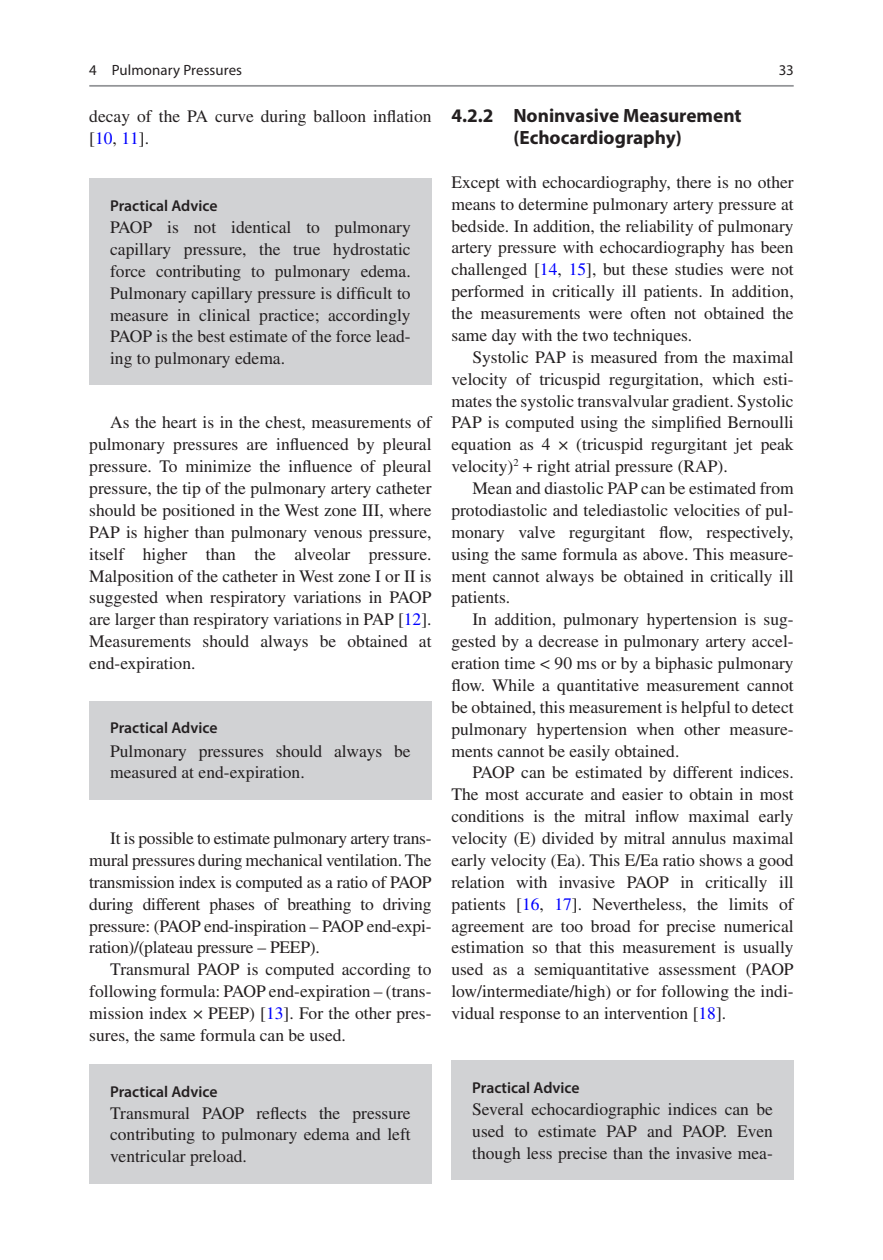
<style>
.page{position:relative;width:883px;height:1260px;background:#fff}
.page>*{position:absolute;margin:0;border:0;box-sizing:border-box;transform-origin:0 0}
.t1{font:700 19.25px/21.9px "Myriad Pro";color:#231f20;text-align:center}
.t2{font:17.5px/21.9px "Times LT Std";color:#231f20;text-align:justify}
.t3{font:600 15.75px "Myriad Pro";color:#231f20}
.t4{font:14.88px "Myriad Pro Regular 3";letter-spacing:.005em;color:#231f20}
.t5{font:14.88px "Myriad Pro";color:#231f20}
.s1{color:#00f}
</style>
<div class="page">
<div style="left:89px;top:178px;width:343px;height:207px;background:#d1d2d4"></div>
<div style="left:89px;top:701px;width:343px;height:98px;background:#d1d2d4"></div>
<div style="left:89px;top:1064px;width:343px;height:119px;background:#d1d2d4"></div>
<div style="left:451px;top:1060px;width:343px;height:120px;background:#d1d2d4"></div>
<hr style="left:89px;top:85px;width:705px;height:2px;background:#939598">
<p class="t4" style="left:89px;top:61px;width:154px">4 Pulmonary Pressures</p>
<p class="t2" style="left:89px;top:105px;width:344px">decay of the PA curve during balloon inflation [<span class="s1">10</span>, <span class="s1">11</span>].</p>
<p class="t3" style="left:110px;top:196px;width:109px">Practical Advice</p>
<p class="t2" style="left:110px;top:216px;width:302px">PAOP is not identical to pulmonary capillary pressure, the true hydrostatic force contributing to pulmonary edema.<br>Pulmonary capillary pressure is difficult to measure in clinical practice; accordingly PAOP is the best estimate of the force lead&shy;ing to pulmonary edema.</p>
<p class="t2" style="left:89px;top:412px;width:344px;text-indent:21px">As the heart is in the chest, measurements of pulmonary pressures are influenced by pleural pressure. To minimize the influence of pleural pressure, the tip of the pulmonary artery catheter should be positioned in the West zone III, where PAP is higher than pulmonary venous pressure, itself higher than the alveolar pressure.<br>Malposition of the catheter in West zone I or II is suggested when respiratory variations in PAOP are larger than respiratory variations in PAP [<span class="s1">12</span>].<br>Measurements should always be obtained at end-expiration.</p>
<p class="t3" style="left:110px;top:718px;width:109px">Practical Advice</p>
<p class="t2" style="left:110px;top:740px;width:302px">Pulmonary pressures should always be measured at end-expiration.</p>
<p class="t2" style="left:89px;top:827px;width:344px;text-indent:21px">It is possible to estimate pulmonary artery trans&shy;mural pressures during mechanical ventilation. The transmission index is computed as a ratio of PAOP during different phases of breathing to driving pressure: (PAOP end-inspiration – PAOP end-expi&shy;ration)/(plateau pressure – PEEP).</p>
<p class="t2" style="left:89px;top:958px;width:344px;text-indent:21px">Transmural PAOP is computed according to following formula: PAOP end-expiration – (trans&shy;mission index × PEEP) [<span class="s1">13</span>]. For the other pres&shy;sures, the same formula can be used.</p>
<p class="t3" style="left:110px;top:1081px;width:109px">Practical Advice</p>
<p class="t2" style="left:110px;top:1102px;width:302px">Transmural PAOP reflects the pressure contributing to pulmonary edema and left ventricular preload.</p>
<p class="t5" style="left:779px;top:61px;width:16px">33</p>
<p class="t1" style="left:451px;top:104px;width:292px">4.2.2 Noninvasive Measurement (Echocardiography)</p>
<p class="t2" style="left:451px;top:171px;width:344px">Except with echocardiography, there is no other means to determine pulmonary artery pressure at bedside. In addition, the reliability of pulmonary artery pressure with echocardiography has been challenged [<span class="s1">14</span>, <span class="s1">15</span>], but these studies were not performed in critically ill patients. In addition, the measurements were often not obtained the same day with the two techniques.</p>
<p class="t2" style="left:451px;top:346px;width:344px;text-indent:21px">Systolic PAP is measured from the maximal velocity of tricuspid regurgitation, which esti&shy;mates the systolic transvalvular gradient. Systolic PAP is computed using the simplified Bernoulli equation as 4 × (tricuspid regurgitant jet peak velocity)<sup>2</sup> + right atrial pressure (RAP).</p>
<p class="t2" style="left:451px;top:477px;width:344px;text-indent:21px">Mean and diastolic PAP can be estimated from protodiastolic and telediastolic velocities of pul&shy;monary valve regurgitant flow, respectively, using the same formula as above. This measure&shy;ment cannot always be obtained in critically ill patients.</p>
<p class="t2" style="left:451px;top:608px;width:344px;text-indent:21px">In addition, pulmonary hypertension is sug&shy;gested by a decrease in pulmonary artery accel&shy;eration time &lt; 90 ms or by a biphasic pulmonary flow. While a quantitative measurement cannot be obtained, this measurement is helpful to detect pulmonary hypertension when other measure&shy;ments cannot be easily obtained.</p>
<p class="t2" style="left:451px;top:762px;width:344px;text-indent:21px">PAOP can be estimated by different indices.<br>The most accurate and easier to obtain in most conditions is the mitral inflow maximal early velocity (E) divided by mitral annulus maximal early velocity (Ea). This E/Ea ratio shows a good relation with invasive PAOP in critically ill patients [<span class="s1">16</span>, <span class="s1">17</span>]. Nevertheless, the limits of agreement are too broad for precise numerical estimation so that this measurement is usually used as a semiquantitative assessment (PAOP low/intermediate/high) or for following the indi&shy;vidual response to an intervention [<span class="s1">18</span>].</p>
<p class="t3" style="left:472px;top:1078px;width:109px">Practical Advice</p>
<p class="t2" style="left:472px;top:1098px;width:302px">Several echocardiographic indices can be used to estimate PAP and PAOP. Even though less precise than the invasive mea-</p>
</div>
